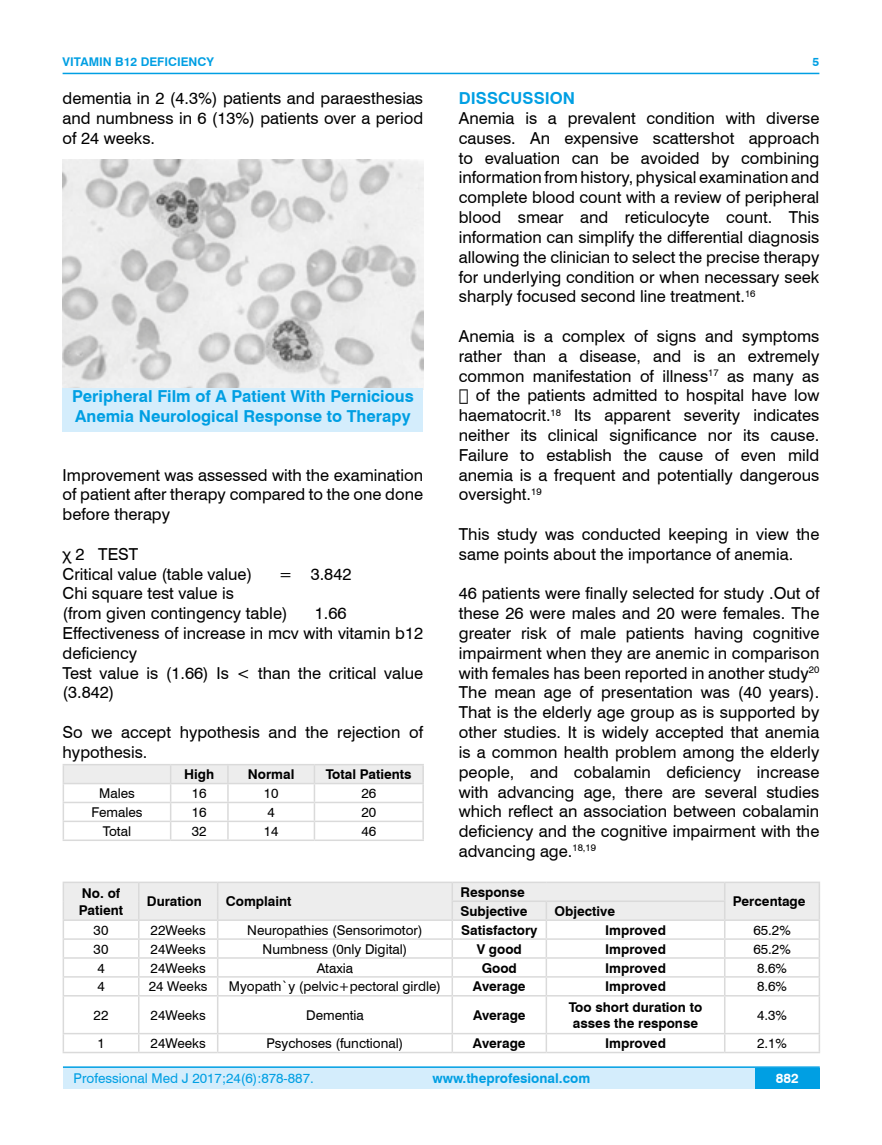
<style>
.page{position:relative;width:882px;height:1145px;background:#fff}
.page>*{position:absolute;margin:0;border:0;box-sizing:border-box;transform-origin:0 0}
.t1{font:16.5px/19.8px "Swiss 721 BT";color:#000;text-align:justify}
.t2{font:700 16.5px/19.8px "Swiss 721 BT";color:#009fe3}
.t3{font:13.5px "Swiss 721 BT";color:#000}
.t4{font:700 13.5px/16.2px "Swiss 721 BT";color:#000}
.t5{font:13.5px "Swiss 721 BT";color:#009fe3}
.t6{font:700 13.5px "Swiss 721 BT";color:#009fe3}
.t7{font:700 13.5px "Swiss 721 BT";color:#fff}
.t8{font:700 12px "Swiss 721 BT";color:#009fe3}
</style>
<div class="page">
<div style="left:63px;top:1067px;width:756px;height:21px;background:#d4edfc"></div>
<hr style="left:63px;top:1066px;width:756px;height:2px;background:#009fe3">
<div style="left:754px;top:1068px;width:65px;height:20px;background:#009fe3"></div>
<hr style="left:63px;top:73px;width:756px;height:1px;background:#009fe3">
<svg style="left:63px;top:764px;width:360px;height:75px"></svg>
<hr style="left:63px;top:839px;width:107px;height:2px;background:#dadada">
<hr style="left:170px;top:839px;width:58px;height:2px;background:#dadada">
<hr style="left:228px;top:839px;width:86px;height:2px;background:#dadada">
<hr style="left:314px;top:839px;width:109px;height:2px;background:#dadada">
<hr style="left:63px;top:881px;width:76px;height:2px;background:#dadada">
<hr style="left:139px;top:881px;width:78px;height:2px;background:#dadada">
<hr style="left:217px;top:881px;width:235px;height:2px;background:#dadada">
<hr style="left:452px;top:881px;width:94px;height:2px;background:#dadada">
<hr style="left:546px;top:881px;width:178px;height:2px;background:#dadada">
<hr style="left:724px;top:881px;width:95px;height:2px;background:#dadada">
<svg style="left:63px;top:883px;width:756px;height:112px"></svg>
<hr style="left:63px;top:995px;width:76px;height:1px;background:#dadada">
<hr style="left:63px;top:996px;width:1px;height:36px;background:#dadada">
<hr style="left:139px;top:995px;width:78px;height:1px;background:#dadada">
<hr style="left:138px;top:996px;width:1px;height:36px;background:#dadada">
<hr style="left:217px;top:995px;width:235px;height:1px;background:#dadada">
<hr style="left:217px;top:996px;width:1px;height:36px;background:#dadada">
<hr style="left:452px;top:995px;width:94px;height:1px;background:#dadada">
<hr style="left:451px;top:996px;width:2px;height:36px;background:#dadada">
<hr style="left:546px;top:995px;width:178px;height:1px;background:#dadada">
<hr style="left:545px;top:996px;width:2px;height:36px;background:#dadada">
<hr style="left:724px;top:995px;width:95px;height:1px;background:#dadada">
<hr style="left:723px;top:996px;width:2px;height:36px;background:#dadada">
<hr style="left:818px;top:996px;width:1px;height:36px;background:#dadada">
<hr style="left:63px;top:1032px;width:76px;height:2px;background:#dadada">
<svg style="left:63px;top:1034px;width:1px;height:17px"></svg>
<hr style="left:139px;top:1032px;width:78px;height:2px;background:#dadada">
<svg style="left:138px;top:1034px;width:1px;height:17px"></svg>
<hr style="left:217px;top:1032px;width:235px;height:2px;background:#dadada">
<svg style="left:217px;top:1034px;width:1px;height:17px"></svg>
<hr style="left:452px;top:1032px;width:94px;height:2px;background:#dadada">
<svg style="left:451px;top:1034px;width:2px;height:17px"></svg>
<hr style="left:546px;top:1032px;width:178px;height:2px;background:#dadada">
<svg style="left:545px;top:1034px;width:2px;height:17px"></svg>
<hr style="left:724px;top:1032px;width:95px;height:2px;background:#dadada">
<svg style="left:723px;top:1034px;width:2px;height:17px"></svg>
<svg style="left:818px;top:1034px;width:1px;height:17px"></svg>
<hr style="left:63px;top:1051px;width:76px;height:2px;background:#dadada">
<hr style="left:139px;top:1051px;width:78px;height:2px;background:#dadada">
<hr style="left:217px;top:1051px;width:235px;height:2px;background:#dadada">
<hr style="left:452px;top:1051px;width:94px;height:2px;background:#dadada">
<hr style="left:546px;top:1051px;width:178px;height:2px;background:#dadada">
<hr style="left:724px;top:1051px;width:95px;height:2px;background:#dadada">
<img style="left:63px;top:159px;width:360px;height:229px">
<div style="left:63px;top:388px;width:360px;height:43px;background:#d4edfc"></div>
<p class="t8" style="left:63px;top:53px;width:153px">VITAMIN B12 DEFICIENCY</p>
<p class="t1" style="left:63px;top:88px;width:362px">dementia in 2 (4.3%) patients and paraesthesias and numbness in 6 (13%) patients over a period of 24 weeks.</p>
<p class="t2" style="left:72px;top:385px;width:343px">Peripheral Film of A Patient With Pernicious<br>Anemia Neurological Response to Therapy</p>
<p class="t1" style="left:63px;top:464px;width:362px">Improvement was assessed with the examination of patient after therapy compared to the one done before therapy</p>
<p class="t1" style="left:63px;top:543px;width:191px">χ 2 TEST<br>Critical value (table value)</p>
<p class="t1" style="left:279px;top:563px;width:74px">= 3.842</p>
<p class="t1" style="left:63px;top:583px;width:226px">Chi square test value is<br>(from given contingency table)</p>
<p class="t1" style="left:63px;top:603px;width:362px;text-align:left;text-indent:252px">1.66<br>Effectiveness of increase in mcv with vitamin b12 deficiency<br>Test value is (1.66) Is &lt; than the critical value (3.842)</p>
<p class="t1" style="left:63px;top:721px;width:362px">So we accept hypothesis and the rejection of hypothesis.</p>
<p class="t4" style="left:184px;top:766px;width:32px">High</p>
<p class="t4" style="left:248px;top:766px;width:48px">Normal</p>
<p class="t4" style="left:326px;top:766px;width:87px">Total Patients</p>
<p class="t3" style="left:99px;top:784px;width:37px">Males</p>
<p class="t3" style="left:192px;top:784px;width:16px">16</p>
<p class="t3" style="left:263px;top:784px;width:16px">10</p>
<p class="t3" style="left:361px;top:784px;width:16px">26</p>
<p class="t3" style="left:91px;top:803px;width:53px">Females</p>
<p class="t3" style="left:192px;top:803px;width:16px">16</p>
<p class="t3" style="left:267px;top:803px;width:9px">4</p>
<p class="t3" style="left:361px;top:803px;width:16px">20</p>
<p class="t3" style="left:103px;top:822px;width:30px">Total</p>
<p class="t3" style="left:192px;top:822px;width:16px">32</p>
<p class="t3" style="left:263px;top:822px;width:16px">14</p>
<p class="t3" style="left:361px;top:822px;width:16px">46</p>
<p class="t4" style="left:79px;top:885px;width:46px">No. of<br>Patient</p>
<p class="t4" style="left:147px;top:893px;width:56px">Duration</p>
<p class="t4" style="left:226px;top:893px;width:67px">Complaint</p>
<p class="t8" style="left:812px;top:53px;width:8px">5</p>
<p class="t2" style="left:458px;top:88px;width:118px">DISSCUSSION</p>
<p class="t1" style="left:458px;top:108px;width:362px">Anemia is a prevalent condition with diverse causes. An expensive scattershot approach to evaluation can be avoided by combining information from history, physical examination and complete blood count with a review of peripheral blood smear and reticulocyte count. This information can simplify the differential diagnosis allowing the clinician to select the precise therapy for underlying condition or when necessary seek sharply focused second line treatment.<sup>16</sup></p>
<p class="t1" style="left:458px;top:325px;width:362px">Anemia is a complex of signs and symptoms rather than a disease, and is an extremely common manifestation of illness<sup>17</sup> as many as ⅓ of the patients admitted to hospital have low haematocrit.<sup>18</sup> Its apparent severity indicates neither its clinical significance nor its cause.<br>Failure to establish the cause of even mild anemia is a frequent and potentially dangerous oversight.<sup>19</sup></p>
<p class="t1" style="left:458px;top:523px;width:362px">This study was conducted keeping in view the same points about the importance of anemia.</p>
<p class="t1" style="left:458px;top:583px;width:362px">46 patients were finally selected for study .Out of these 26 were males and 20 were females. The greater risk of male patients having cognitive impairment when they are anemic in comparison with females has been reported in another study<sup>20<br></sup>The mean age of presentation was (40 years).<br>That is the elderly age group as is supported by other studies. It is widely accepted that anemia is a common health problem among the elderly people, and cobalamin deficiency increase with advancing age, there are several studies which reflect an association between cobalamin deficiency and the cognitive impairment with the advancing age.<sup>18,19</sup></p>
<p class="t4" style="left:460px;top:883px;width:66px">Response</p>
<p class="t4" style="left:460px;top:902px;width:68px">Subjective</p>
<p class="t4" style="left:554px;top:902px;width:62px">Objective</p>
<p class="t4" style="left:732px;top:893px;width:74px">Percentage</p>
<p class="t3" style="left:94px;top:920px;width:16px">30</p>
<p class="t3" style="left:150px;top:920px;width:57px">22Weeks</p>
<p class="t3" style="left:247px;top:920px;width:177px">Neuropathies (Sensorimotor)</p>
<p class="t4" style="left:461px;top:921px;width:78px">Satisfactory</p>
<p class="t4" style="left:604px;top:921px;width:62px">Improved</p>
<p class="t3" style="left:753px;top:920px;width:39px">65.2%</p>
<p class="t3" style="left:94px;top:939px;width:16px">30</p>
<p class="t3" style="left:150px;top:939px;width:57px">24Weeks</p>
<p class="t3" style="left:262px;top:939px;width:146px">Numbness (0nly Digital)</p>
<p class="t4" style="left:476px;top:940px;width:47px">V good</p>
<p class="t4" style="left:604px;top:940px;width:62px">Improved</p>
<p class="t3" style="left:753px;top:939px;width:39px">65.2%</p>
<p class="t3" style="left:97px;top:958px;width:9px">4</p>
<p class="t3" style="left:150px;top:958px;width:57px">24Weeks</p>
<p class="t3" style="left:316px;top:958px;width:38px">Ataxia</p>
<p class="t4" style="left:481px;top:959px;width:37px">Good</p>
<p class="t4" style="left:604px;top:959px;width:62px">Improved</p>
<p class="t3" style="left:756px;top:958px;width:31px">8.6%</p>
<p class="t3" style="left:97px;top:977px;width:9px">4</p>
<p class="t3" style="left:149px;top:977px;width:60px">24 Weeks</p>
<p class="t3" style="left:229px;top:977px;width:214px">Myopath`y (pelvic+pectoral girdle)</p>
<p class="t4" style="left:472px;top:978px;width:54px">Average</p>
<p class="t4" style="left:604px;top:978px;width:62px">Improved</p>
<p class="t3" style="left:756px;top:977px;width:31px">8.6%</p>
<p class="t3" style="left:94px;top:1005px;width:16px">22</p>
<p class="t3" style="left:150px;top:1005px;width:57px">24Weeks</p>
<p class="t3" style="left:306px;top:1005px;width:59px">Dementia</p>
<p class="t4" style="left:472px;top:1006px;width:54px">Average</p>
<p class="t4" style="left:568px;top:998px;width:135px;text-align:center">Too short duration to asses the response</p>
<p class="t3" style="left:756px;top:1005px;width:31px">4.3%</p>
<p class="t3" style="left:97px;top:1034px;width:9px">1</p>
<p class="t3" style="left:150px;top:1034px;width:57px">24Weeks</p>
<p class="t3" style="left:266px;top:1034px;width:138px">Psychoses (functional)</p>
<p class="t4" style="left:472px;top:1034px;width:54px">Average</p>
<p class="t4" style="left:604px;top:1034px;width:62px">Improved</p>
<p class="t3" style="left:756px;top:1034px;width:31px">2.1%</p>
<p class="t5" style="left:74px;top:1069px;width:241px">Professional Med J 2017;24(6):878-887.</p>
<p class="t6" style="left:432px;top:1069px;width:159px">www.theprofesional.com</p>
<p class="t7" style="left:775px;top:1069px;width:24px">882</p>
</div>
